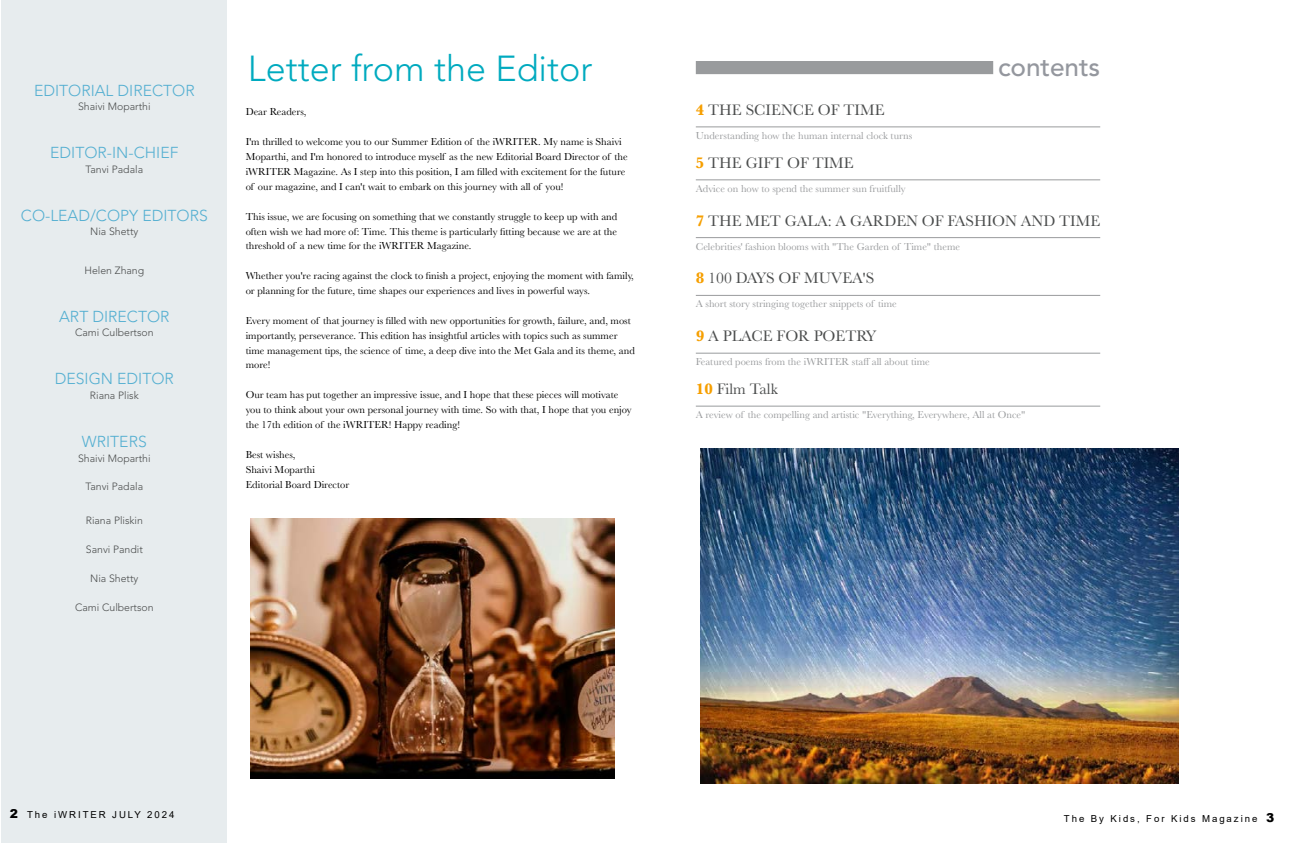
<style>
.page{position:relative;width:1316px;height:843px;background:#fff}
.page>*{position:absolute;margin:0;border:0;box-sizing:border-box;transform-origin:0 0}
.t1{font:300 35.88px "Avenir";color:#00aabf}
.t2{font:500 26.25px "Avenir";letter-spacing:-.005em;color:#94979e}
.t3{font:15.75px "Baskerville";color:#4b4d4d}
.t4{font:300 15.75px "Avenir";color:#54afd1}
.t5{font:10.5px/14.9px "Baskerville";color:#000}
.t6{font:10.5px "Baskerville";color:#999b9d}
.t7{font:300 10.5px "Avenir";color:#4b4d4d}
.t8{font:9.62px "Arial";letter-spacing:.2em;color:#000}
.s1{font-weight:700;color:#f69f00}
.s2{font-weight:900;font-size:12.25px}
</style>
<div class="page">
<div style="left:695px;top:61px;width:298px;height:13px;background:#999b9d"></div>
<hr style="left:695px;top:127px;width:405px;height:1px;background:#999b9d">
<hr style="left:695px;top:180px;width:405px;height:1px;background:#999b9d">
<hr style="left:695px;top:237px;width:405px;height:1px;background:#999b9d">
<hr style="left:695px;top:295px;width:405px;height:1px;background:#999b9d">
<hr style="left:695px;top:353px;width:405px;height:1px;background:#999b9d">
<hr style="left:695px;top:406px;width:405px;height:1px;background:#999b9d">
<img style="left:250px;top:518px;width:364px;height:261px">
<img style="left:700px;top:448px;width:478px;height:336px">
<div style="left:2px;top:0;width:225px;height:843px;background:#e7ecee"></div>
<h3 class="t4" style="left:34px;top:78px;width:162px">EDITORIAL DIRECTOR</h3>
<p class="t7" style="left:78px;top:99px;width:74px">Shaivi Moparthi</p>
<h3 class="t4" style="left:50px;top:141px;width:130px">EDITOR-IN-CHIEF</h3>
<p class="t7" style="left:86px;top:161px;width:59px">Tanvi Padala</p>
<h3 class="t4" style="left:21px;top:204px;width:188px">CO-LEAD/COPY EDITORS</h3>
<p class="t7" style="left:90px;top:224px;width:50px">Nia Shetty</p>
<p class="t7" style="left:84px;top:262px;width:61px">Helen Zhang</p>
<h3 class="t4" style="left:59px;top:305px;width:112px">ART DIRECTOR</h3>
<p class="t7" style="left:75px;top:325px;width:80px">Cami Culbertson</p>
<h3 class="t4" style="left:55px;top:367px;width:121px">DESIGN EDITOR</h3>
<p class="t7" style="left:90px;top:387px;width:50px">Riana Plisk</p>
<h3 class="t4" style="left:82px;top:430px;width:66px">WRITERS</h3>
<p class="t7" style="left:78px;top:450px;width:74px">Shaivi Moparthi</p>
<p class="t7" style="left:86px;top:479px;width:59px">Tanvi Padala</p>
<p class="t7" style="left:86px;top:512px;width:59px">Riana Pliskin</p>
<p class="t7" style="left:86px;top:541px;width:58px">Sanvi Pandit</p>
<p class="t7" style="left:90px;top:570px;width:50px">Nia Shetty</p>
<p class="t7" style="left:75px;top:599px;width:80px">Cami Culbertson</p>
<h1 class="t1" style="left:248px;top:42px;width:346px">Letter from the Editor</h1>
<h2 class="t2" style="left:997px;top:48px;width:104px">contents</h2>
<h3 class="t3" style="left:695px;top:100px;width:190px"><span class="s1">4</span> THE SCIENCE OF TIME</h3>
<p class="t6" style="left:695px;top:129px;width:218px">Understanding how the human internal clock turns</p>
<h3 class="t3" style="left:695px;top:153px;width:159px"><span class="s1">5</span> THE GIFT OF TIME</h3>
<p class="t6" style="left:695px;top:182px;width:211px">Advice on how to spend the summer sun fruitfully</p>
<h3 class="t3" style="left:695px;top:210px;width:406px"><span class="s1">7</span> THE MET GALA: A GARDEN OF FASHION AND TIME</h3>
<p class="t6" style="left:695px;top:239px;width:266px">Celebrities' fashion blooms with "The Garden of Time" theme</p>
<h3 class="t3" style="left:695px;top:268px;width:180px"><span class="s1">8</span> 100 DAYS OF MUVEA'S</h3>
<p class="t6" style="left:695px;top:297px;width:202px">A short story stringing together snippets of time</p>
<h3 class="t3" style="left:695px;top:326px;width:182px"><span class="s1">9</span> A PLACE FOR POETRY</h3>
<p class="t6" style="left:695px;top:355px;width:235px">Featured poems from the iWRITER staff all about time</p>
<h3 class="t3" style="left:695px;top:379px;width:84px"><span class="s1">10</span> Film Talk</h3>
<p class="t6" style="left:695px;top:408px;width:331px">A review of the compelling and artistic "Everything, Everywhere, All at Once"</p>
<p class="t5" style="left:246px;top:105px;width:62px">Dear Readers,</p>
<p class="t5" style="left:246px;top:134px;width:383px">I'm thrilled to welcome you to our Summer Edition of the iWRITER. My name is Shaivi Moparthi, and I'm honored to introduce myself as the new Editorial Board Director of the iWRITER Magazine. As I step into this position, I am filled with excitement for the future of our magazine, and I can't wait to embark on this journey with all of you!</p>
<p class="t5" style="left:246px;top:209px;width:373px;text-align:justify">This issue, we are focusing on something that we constantly struggle to keep up with and often wish we had more of: Time. This theme is particularly fitting because we are at the threshold of a new time for the iWRITER Magazine.</p>
<p class="t5" style="left:246px;top:268px;width:389px">Whether you're racing against the clock to finish a project, enjoying the moment with family, or planning for the future, time shapes our experiences and lives in powerful ways.</p>
<p class="t5" style="left:246px;top:313px;width:390px">Every moment of that journey is filled with new opportunities for growth, failure, and, most importantly, perseverance. This edition has insightful articles with topics such as summer time management tips, the science of time, a deep dive into the Met Gala and its theme, and more!</p>
<p class="t5" style="left:246px;top:387px;width:387px">Our team has put together an impressive issue, and I hope that these pieces will motivate you to think about your own personal journey with time. So with that, I hope that you enjoy the 17th edition of the iWRITER! Happy reading!</p>
<p class="t5" style="left:246px;top:447px;width:105px">Best wishes,<br>Shaivi Moparthi<br>Editorial Board Director</p>
<p class="t8" style="left:10px;top:808px;width:166px"><span class="s2">2</span> The iWRITER JULY 2024</p>
<p class="t8" style="left:1063px;top:811px;width:212px">The By Kids, For Kids Magazine <span class="s2">3</span></p>
</div>
